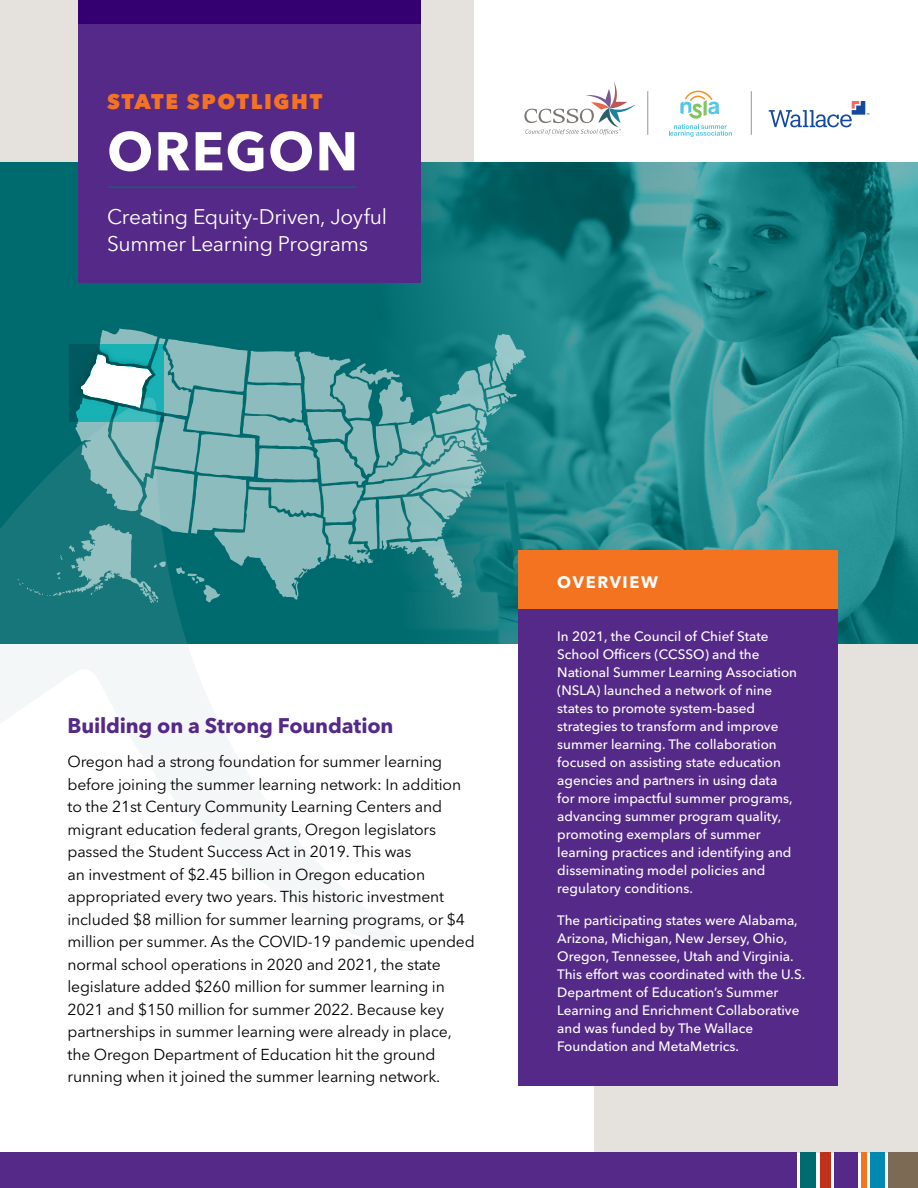
<style>
.page{position:relative;width:918px;height:1188px;background:#fff}
.page>*{position:absolute;margin:0;border:0;box-sizing:border-box;transform-origin:0 0}
.t1{font:700 54px "Avenir Next LT Pro";letter-spacing:.025em;color:#fff}
.t2{font:21px/27px "Avenir Next LT Pro";letter-spacing:-.015em;color:#fff}
.t3{font:700 21px "Avenir Next LT Pro";letter-spacing:-.01em;color:#552988}
.t4{font:800 21px "Avenir Next LT Pro";letter-spacing:.08em;color:#f37321}
.t5{font:700 16.5px "Avenir Next LT Pro";letter-spacing:.1em;color:#fff}
.t6{font:15.75px/22.5px "Avenir Next LT Pro";letter-spacing:-.01em;color:#000}
.t7{font:500 13.5px/18px "Avenir Next LT Pro";color:#fff}
</style>
<div class="page">
<div style="left:0;top:0;width:473px;height:216px;background:#e5e1dd"></div>
<div style="left:594px;top:644px;width:324px;height:509px;background:#e5e1dd"></div>
<img style="left:26px;top:162px;width:892px;height:482px">
<div style="left:0;top:1153px;width:797px;height:35px;background:#552988"></div>
<div style="left:889px;top:1153px;width:29px;height:35px;background:#7d6a55"></div>
<div style="left:871px;top:1153px;width:14px;height:35px;background:#008aaf"></div>
<div style="left:862px;top:1153px;width:5px;height:35px;background:#f37321"></div>
<div style="left:834px;top:1153px;width:24px;height:35px;background:#552988"></div>
<div style="left:820px;top:1153px;width:10px;height:35px;background:#bf311a"></div>
<div style="left:801px;top:1153px;width:15px;height:35px;background:#006b6e"></div>
<svg style="left:0;top:397px;width:420px;height:554px"></svg>
<div style="left:518px;top:550px;width:320px;height:535px;background:#552988"></div>
<div style="left:518px;top:550px;width:320px;height:58px;background:#f37321"></div>
<div style="left:78px;top:0;width:342px;height:283px;background:#552988"></div>
<hr style="left:108px;top:187px;width:249px;height:1px;background:#006b6e">
<div style="left:78px;top:0;width:342px;height:24px;background:#340071"></div>
<svg style="left:769px;top:101px;width:100px;height:26px"></svg>
<svg style="left:524px;top:82px;width:112px;height:53px"></svg>
<hr style="left:648px;top:91px;width:1px;height:44px;background:#939598">
<hr style="left:751px;top:91px;width:1px;height:44px;background:#939598">
<svg style="left:669px;top:90px;width:63px;height:47px"></svg>
<svg style="left:18px;top:328px;width:508px;height:274px;background:#4a9799"></svg>
<h2 class="t4" style="left:107px;top:89px;width:217px">STATE SPOTLIGHT</h2>
<h1 class="t1" style="left:107px;top:118px;width:253px">OREGON</h1>
<h2 class="t2" style="left:107px;top:204px;width:281px">Creating Equity-Driven, Joyful<br>Summer Learning Programs</h2>
<h2 class="t3" style="left:68px;top:713px;width:327px">Building on a Strong Foundation</h2>
<p class="t6" style="left:68px;top:751px;width:409px">Oregon had a strong foundation for summer learning before joining the summer learning network: In addition to the 21st Century Community Learning Centers and migrant education federal grants, Oregon legislators passed the Student Success Act in 2019. This was<br>an investment of $2.45 billion in Oregon education appropriated every two years. This historic investment included $8 million for summer learning programs, or $4 million per summer. As the COVID-19 pandemic upended normal school operations in 2020 and 2021, the state legislature added $260 million for summer learning in 2021 and $150 million for summer 2022. Because key partnerships in summer learning were already in place, the Oregon Department of Education hit the ground running when it joined the summer learning network.</p>
<p class="t5" style="left:557px;top:572px;width:102px">OVERVIEW</p>
<p class="t7" style="left:557px;top:628px;width:241px">In 2021, the Council of Chief State School Officers (CCSSO) and the National Summer Learning Association (NSLA) launched a network of nine states to promote system-based strategies to transform and improve summer learning. The collaboration focused on assisting state education agencies and partners in using data for more impactful summer programs, advancing summer program quality, promoting exemplars of summer learning practices and identifying and disseminating model policies and regulatory conditions.</p>
<p class="t7" style="left:557px;top:911px;width:249px">The participating states were Alabama, Arizona, Michigan, New Jersey, Ohio, Oregon, Tennessee, Utah and Virginia.<br>This effort was coordinated with the U.S.<br>Department of Education’s Summer Learning and Enrichment Collaborative and was funded by The Wallace Foundation and MetaMetrics.</p>
</div>
